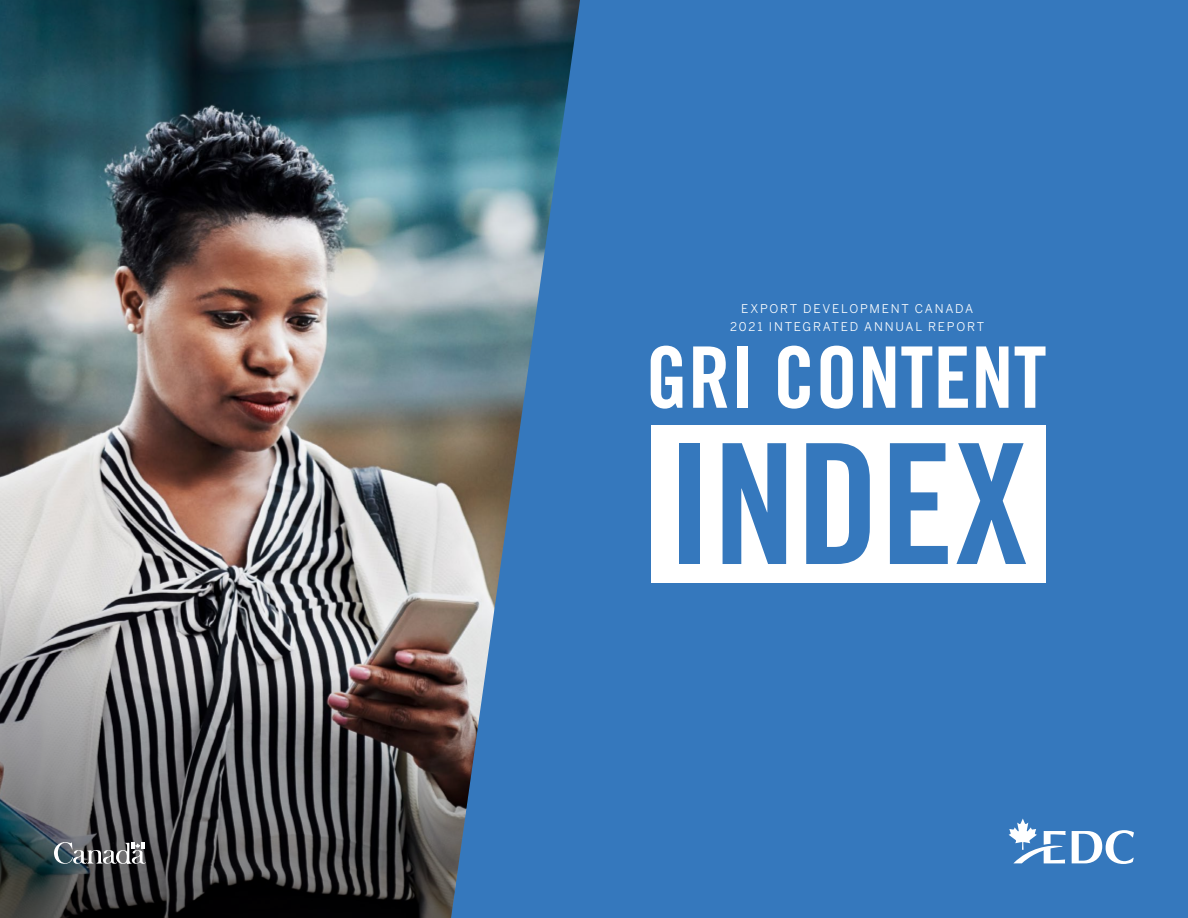
<style>
.page{position:relative;width:1188px;height:918px;background:#3578bd}
.page>*{position:absolute;margin:0;border:0;box-sizing:border-box;transform-origin:0 0}
.t1{font:167.4px "Trade Gothic LT Std Bd Cn 20";color:#3578bd}
.t2{font:84.9px "Trade Gothic LT Std Bd Cn 20";color:#fff}
.t3{font:12px "Benton Sans";letter-spacing:.15em;color:#fff}
</style>
<div class="page">
<img style="left:0;top:0;width:580px;height:918px">
<div style="left:652px;top:425px;width:394px;height:157px;background:#fff"></div>
<svg style="left:1072px;top:830px;width:62px;height:34px"></svg>
<svg style="left:1009px;top:819px;width:57px;height:44px"></svg>
<svg style="left:54px;top:837px;width:92px;height:31px;background:#696d71"></svg>
<p class="t3" style="left:741px;top:301px;width:233px">EXPORT DEVELOPMENT CANADA</p>
<p class="t3" style="left:730px;top:319px;width:255px">2021 INTEGRATED ANNUAL REPORT</p>
<p class="t2" style="left:646px;top:326px;width:403px">GRI CONTENT</p>
<h1 class="t1" style="left:666px;top:403px;width:364px">INDEX</h1>
</div>
